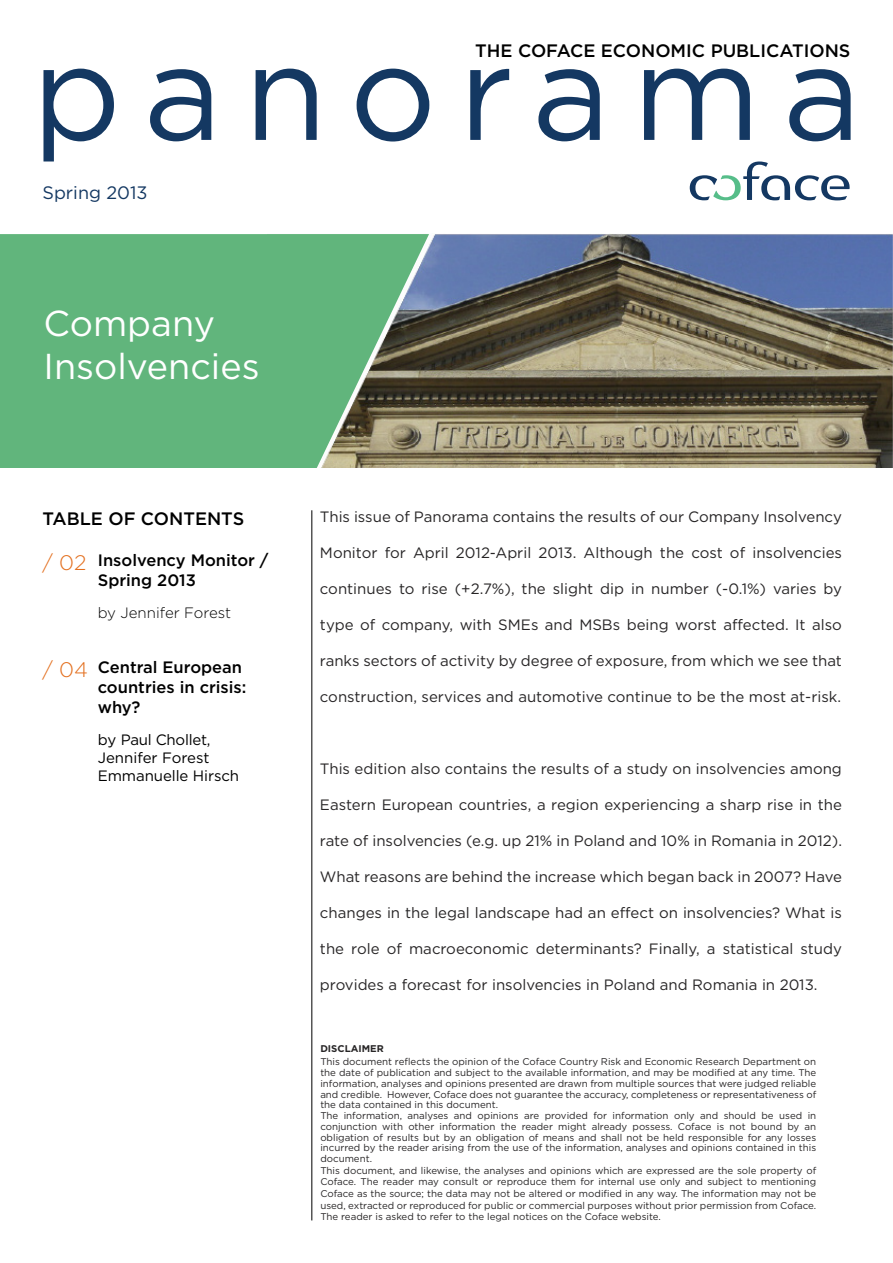
<style>
.page{position:relative;width:893px;height:1263px;background:#fff}
.page>*{position:absolute;margin:0;border:0;box-sizing:border-box;transform-origin:0 0}
.t1{font:135px "Gotham";letter-spacing:.165em;color:#143862}
.t2{font:36px/43.2px "Gotham";color:#fff}
.t3{font:24px/30px "Gotham";color:#fff;text-align:center}
.t4{font:300 21px "Gotham";color:#e36f1e}
.t5{font:500 18px "Gotham";color:#000}
.t6{font:18px "Gotham";color:#143862}
.t7{font:500 16.5px/19.8px "Gotham";color:#000}
.t8{font:15px "Gotham";color:#272526}
.t9{font:15px/18px "Gotham";letter-spacing:-.005em;color:#000}
.t10{font:300 15px "Gotham";color:#000}
.t11{font:9.75px/10.8px "Gotham";color:#272526}
.t12{font:700 9.75px "Gotham";color:#272526}
</style>
<div class="page">
<svg style="left:690px;top:161px;width:160px;height:39px"></svg>
<hr style="left:312px;top:510px;width:1px;height:710px;background:#000">
<img style="left:429px;top:234px;width:464px;height:234px">
<svg style="left:0;top:234px;width:429px;height:234px;background:#64ac79"></svg>
<h3 class="t5" style="left:475px;top:40px;width:377px">The Coface economic publications</h3>
<h1 class="t1" style="left:32px;top:10px;width:831px">panorama</h1>
<h3 class="t6" style="left:43px;top:182px;width:106px">Spring 2013</h3>
<h2 class="t2" style="left:44px;top:301px;width:218px">Company<br>Insolvencies</h2>
<h3 class="t3" style="left:105px;top:322px;width:145px">Company insolvencies</h3>
<h3 class="t5" style="left:43px;top:507px;width:203px">table of contents</h3>
<h3 class="t8" style="left:320px;top:508px;width:523px">This issue of Panorama contains the results of our Company Insolvency</h3>
<h3 class="t8" style="left:320px;top:544px;width:523px">Monitor for April 2012-April 2013. Although the cost of insolvencies</h3>
<h3 class="t8" style="left:320px;top:580px;width:523px">continues to rise (+2.7%), the slight dip in number (-0.1%) varies by</h3>
<h3 class="t8" style="left:320px;top:616px;width:523px">type of company, with SMEs and MSBs being worst affected. It also</h3>
<h3 class="t8" style="left:320px;top:652px;width:523px">ranks sectors of activity by degree of exposure, from which we see that</h3>
<h3 class="t8" style="left:320px;top:688px;width:523px">construction, services and automotive continue to be the most at-risk.</h3>
<h3 class="t7" style="left:98px;top:550px;width:172px">I nsolvency Monitor /<br>Spring 2013</h3>
<h3 class="t10" style="left:98px;top:604px;width:135px">by Jennifer Forest</h3>
<h3 class="t4" style="left:43px;top:549px;width:45px">/ 02</h3>
<h3 class="t4" style="left:43px;top:657px;width:47px">/ 04</h3>
<h3 class="t7" style="left:98px;top:657px;width:150px">Central European countries in crisis: why?</h3>
<h3 class="t9" style="left:98px;top:731px;width:143px">by Paul Chollet,<br>Jennifer Forest<br>Emmanuelle Hirsch</h3>
<h3 class="t8" style="left:320px;top:760px;width:523px">This edition also contains the results of a study on insolvencies among</h3>
<h3 class="t8" style="left:320px;top:796px;width:523px">Eastern European countries, a region experiencing a sharp rise in the</h3>
<h3 class="t8" style="left:320px;top:832px;width:523px">rate of insolvencies (e.g. up 21% in Poland and 10% in Romania in 2012).</h3>
<h3 class="t8" style="left:320px;top:868px;width:523px">What reasons are behind the increase which began back in 2007? Have</h3>
<h3 class="t8" style="left:320px;top:904px;width:523px">changes in the legal landscape had an effect on insolvencies? What is</h3>
<h3 class="t8" style="left:320px;top:940px;width:523px">the role of macroeconomic determinants? Finally, a statistical study</h3>
<h3 class="t8" style="left:320px;top:976px;width:499px">provides a forecast for insolvencies in Poland and Romania in 2013.</h3>
<p class="t12" style="left:320px;top:1043px;width:65px">DISCLAIMER</p>
<p class="t11" style="left:320px;top:1056px;width:497px">This document reflects the opinion of the Coface Country Risk and Economic Research Department on the date of publication and subject to the available information, and may be modified at any time. The information, analyses and opinions presented are drawn from multiple sources that were judged reliable and credible. However, Coface does not guarantee the accuracy, completeness or representativeness of the data contained in this document.<br>The information, analyses and opinions are provided for information only and should be used in conjunction with other information the reader might already possess. Coface is not bound by an obligation of results but by an obligation of means and shall not be held responsible for any losses incurred by the reader arising from the use of the information, analyses and opinions contained in this document.</p>
<p class="t11" style="left:320px;top:1164px;width:497px;line-height:11.7px;text-align:justify">This document, and likewise, the analyses and opinions which are expressed are the sole property of Coface. The reader may consult or reproduce them for internal use only and subject to mentioning Coface as the source; the data may not be altered or modified in any way. The information may not be used, extracted or reproduced for public or commercial purposes without prior permission from Coface.<br>The reader is asked to refer to the legal notices on the Coface website.</p>
</div>
